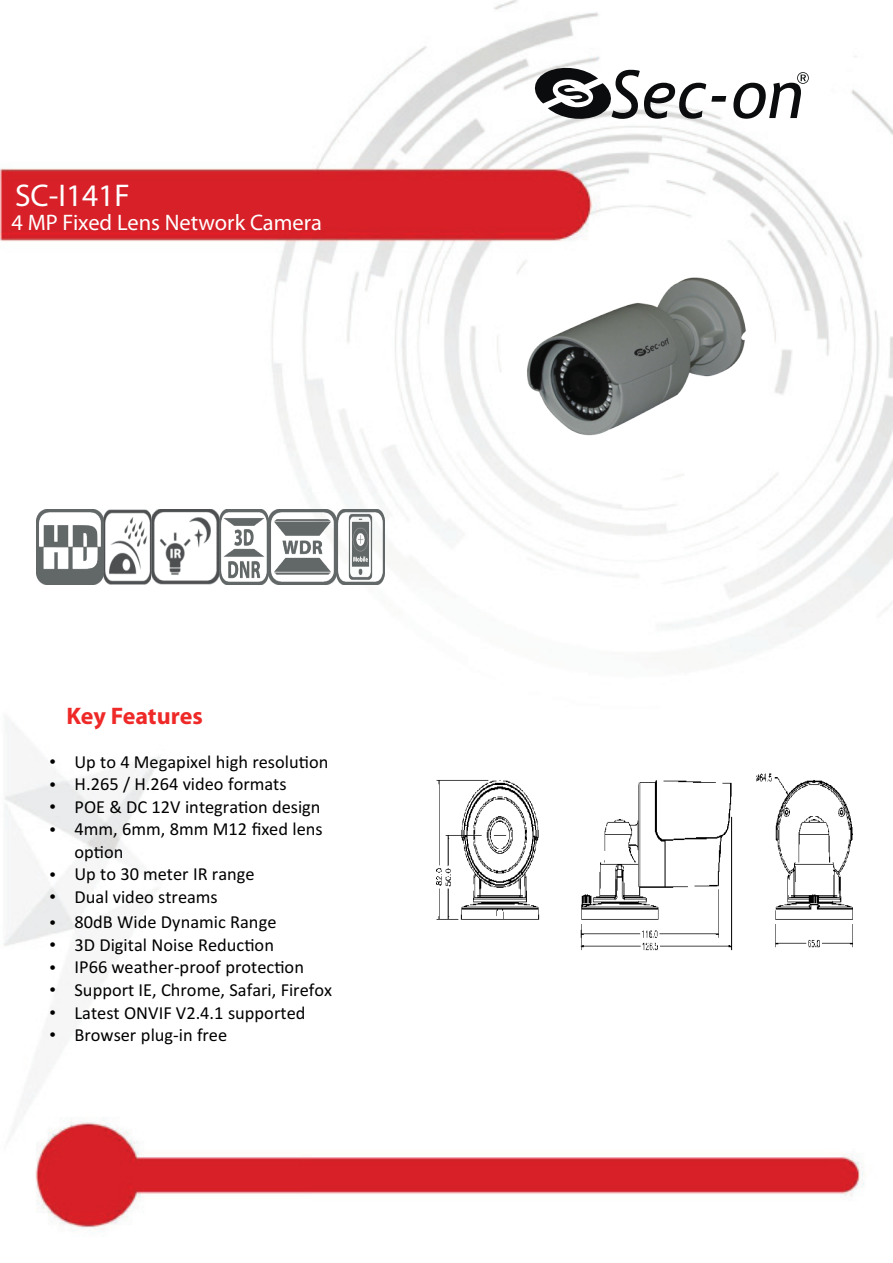
<style>
.page{position:relative;width:893px;height:1263px;background:#fff}
.page>*{position:absolute;margin:0;border:0;box-sizing:border-box;transform-origin:0 0}
.t1{font:31.5px "Myriad Pro";color:#fff}
.t2{font:700 24px "Myriad Pro";letter-spacing:-.005em;color:#ee2928}
.t3{font:22.5px "Myriad Pro";color:#fff}
.t4{font:18.45px/22.6px "Calibri";color:#000001}
.s1{font-family:"Arial"}
</style>
<div class="page">
<img style="left:0;top:0;width:892px;height:1231px">
<img style="left:436px;top:772px;width:418px;height:180px">
<img style="left:36px;top:509px;width:313px;height:75px">
<img style="left:33px;top:740px;width:639px;height:206px">
<svg style="left:531px;top:65px;width:278px;height:57px"></svg>
<img style="left:349px;top:171px;width:544px;height:417px">
<h1 class="t1" style="left:15px;top:176px;width:116px">SC-I141F</h1>
<p class="t3" style="left:11px;top:209px;width:312px">4 MP Fixed Lens Network Camera</p>
<h2 class="t2" style="left:67px;top:700px;width:138px">Key Features</h2>
<p class="t4" style="left:49px;top:750px;width:280px"><span class="s1">•</span> Up to 4 Megapixel high resolution</p>
<p class="t4" style="left:49px;top:773px;width:239px"><span class="s1">•</span> H.265 / H.264 video formats</p>
<p class="t4" style="left:49px;top:795px;width:273px"><span class="s1">•</span> POE &amp; DC 12V integration design</p>
<p class="t4" style="left:75px;top:818px;width:250px;text-indent:-25px"><span class="s1">•</span> 4mm, 6mm, 8mm M12 fixed lens option</p>
<p class="t4" style="left:49px;top:863px;width:207px"><span class="s1">•</span> Up to 30 meter IR range</p>
<p class="t4" style="left:49px;top:885px;width:170px"><span class="s1">•</span> Dual video streams</p>
<p class="t4" style="left:49px;top:911px;width:228px"><span class="s1">•</span> 80dB Wide Dynamic Range</p>
<p class="t4" style="left:49px;top:933px;width:226px"><span class="s1">•</span> 3D Digital Noise Reduction</p>
<p class="t4" style="left:49px;top:956px;width:256px"><span class="s1">•</span> IP66 weather-proof protection</p>
<p class="t4" style="left:49px;top:978px;width:284px"><span class="s1">•</span> Support IE, Chrome, Safari, Firefox</p>
<p class="t4" style="left:49px;top:1001px;width:257px"><span class="s1">•</span> Latest ONVIF V2.4.1 supported</p>
<p class="t4" style="left:49px;top:1023px;width:179px"><span class="s1">•</span> Browser plug-in free</p>
</div>
